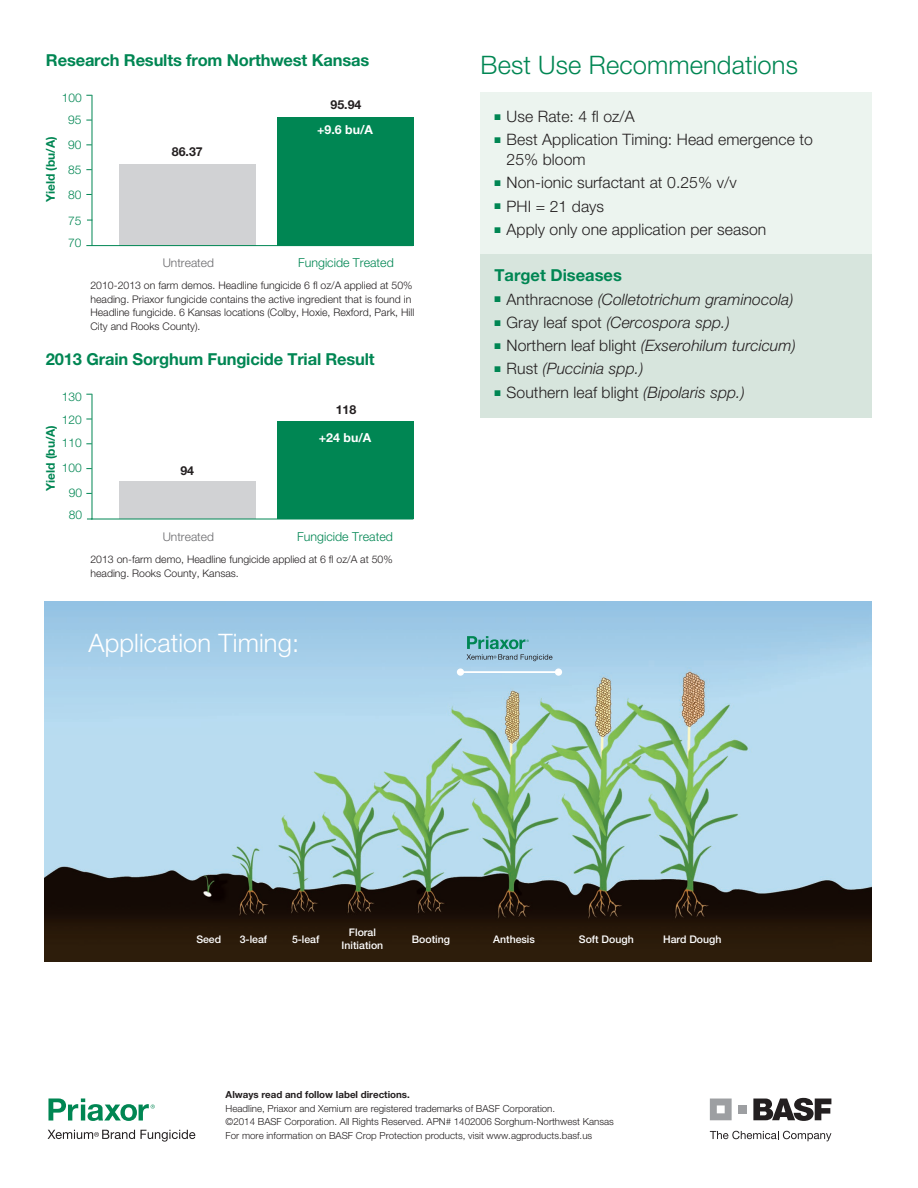
<style>
.page{position:relative;width:918px;height:1188px;background:#fff}
.page>*{position:absolute;margin:0;border:0;box-sizing:border-box;transform-origin:0 0}
.t1{font:300 25.5px "Helvetica Neue";letter-spacing:.005em;color:#008653}
.t2{font:300 25.5px "Helvetica Neue";letter-spacing:.005em;color:#fff}
.t3{font:700 16.5px "Helvetica Neue";letter-spacing:-.01em;color:#008653}
.t4{font:300 15.75px/19.5px "Helvetica Neue";letter-spacing:.005em;color:#231f20}
.t5{font:italic 300 15.75px "Helvetica Neue";letter-spacing:.005em;color:#231f20}
.t6{font:300 12.3px "Helvetica Neue";color:#008653}
.t7{font:700 12.3px "Helvetica Neue";color:#231f20}
.t8{font:700 12.3px "Helvetica Neue";color:#fff}
.t9{font:300 12px "Helvetica Neue";color:#008653}
.t10{font:700 12px "Helvetica Neue";color:#008653}
.t11{font:300 12px "Helvetica Neue";color:#69696c}
.t12{font:300 10.5px/13.5px "Helvetica Neue";color:#231f20}
.t13{font:500 10.5px "Helvetica Neue";color:#fff}
.t14{font:300 9.75px "Helvetica Neue";color:#231f20}
.t15{font:700 9.75px "Helvetica Neue";color:#231f20}
.s1{color:#008653}
.s2{font-style:normal}
.s3{font-style:italic}
</style>
<div class="page">
<svg style="left:710px;top:1131px;width:121px;height:10px"></svg>
<svg style="left:753px;top:1098px;width:78px;height:23px"></svg>
<svg style="left:710px;top:1099px;width:22px;height:21px"></svg>
<div style="left:738px;top:1105px;width:9px;height:9px;background:#9d9fa2"></div>
<div style="left:480px;top:92px;width:392px;height:165px;background:#ecf4ef"></div>
<div style="left:480px;top:255px;width:392px;height:163px;background:#d7e5dd"></div>
<img style="left:44px;top:601px;width:828px;height:360px">
<svg style="left:467px;top:636px;width:85px;height:25px;background:#81b6c4"></svg>
<hr style="left:460px;top:671px;width:99px;height:2px;background:#fff">
<div style="left:457px;top:668px;width:7px;height:8px;background:#fff;border-radius:50%"></div>
<div style="left:555px;top:668px;width:7px;height:8px;background:#fff;border-radius:50%"></div>
<svg style="left:48px;top:1130px;width:147px;height:11px"></svg>
<svg style="left:48px;top:1099px;width:107px;height:22px"></svg>
<hr style="left:92px;top:95px;width:1px;height:151px;background:#008653">
<div style="left:277px;top:117px;width:136px;height:129px;background:#008653"></div>
<div style="left:120px;top:164px;width:136px;height:82px;background:#d1d2d4"></div>
<hr style="left:86px;top:245px;width:327px;height:1px;background:#008653">
<hr style="left:92px;top:394px;width:1px;height:125px;background:#008653">
<div style="left:277px;top:422px;width:136px;height:97px;background:#008653"></div>
<div style="left:120px;top:482px;width:136px;height:37px;background:#d1d2d4"></div>
<hr style="left:91px;top:519px;width:322px;height:1px;background:#008653">
<p class="t3" style="left:46px;top:50px;width:325px">Research Results from Northwest Kansas</p>
<p class="t9" style="left:62px;top:91px;width:22px">100</p>
<p class="t9" style="left:68px;top:138px;width:15px">90</p>
<p class="t9" style="left:68px;top:162px;width:15px">85</p>
<p class="t9" style="left:68px;top:112px;width:15px">95</p>
<p class="t10" style="left:43px;top:202px;width:68px;rotate:-90deg">Yield (bu/A)</p>
<p class="t7" style="left:172px;top:144px;width:32px">86.37</p>
<p class="t9" style="left:68px;top:187px;width:15px">80</p>
<p class="t9" style="left:68px;top:236px;width:15px">70</p>
<p class="t9" style="left:68px;top:213px;width:15px">75</p>
<p class="t7" style="left:331px;top:97px;width:32px">95.94</p>
<p class="t8" style="left:317px;top:122px;width:58px">+9.6 bu/A</p>
<p class="t11" style="left:163px;top:255px;width:53px">Untreated</p>
<p class="t6" style="left:298px;top:255px;width:97px">Fungicide Treated</p>
<p class="t12" style="left:90px;top:279px;width:325px">2010-2013 on farm demos. Headline fungicide 6 fl oz/A applied at 50% heading. Priaxor fungicide contains the active ingredient that is found in Headline fungicide. 6 Kansas locations (Colby, Hoxie, Rexford, Park, Hill City and Rooks County).</p>
<p class="t3" style="left:46px;top:349px;width:330px">2013 Grain Sorghum Fungicide Trial Result</p>
<p class="t9" style="left:62px;top:390px;width:22px">130</p>
<p class="t9" style="left:62px;top:413px;width:22px">120</p>
<p class="t9" style="left:62px;top:436px;width:22px">110</p>
<p class="t9" style="left:62px;top:461px;width:22px">100</p>
<p class="t9" style="left:69px;top:508px;width:15px">80</p>
<p class="t7" style="left:336px;top:402px;width:22px">118</p>
<p class="t8" style="left:319px;top:430px;width:54px">+24 bu/A</p>
<p class="t10" style="left:43px;top:491px;width:68px;rotate:-90deg">Yield (bu/A)</p>
<p class="t7" style="left:180px;top:463px;width:15px">94</p>
<p class="t9" style="left:69px;top:486px;width:15px">90</p>
<p class="t11" style="left:163px;top:529px;width:53px">Untreated</p>
<p class="t6" style="left:297px;top:529px;width:97px">Fungicide Treated</p>
<p class="t12" style="left:90px;top:552px;width:304px">2013 on-farm demo, Headline fungicide applied at 6 fl oz/A at 50% heading. Rooks County, Kansas.</p>
<p class="t2" style="left:89px;top:627px;width:212px">Application Timing:</p>
<p class="t1" style="left:481px;top:49px;width:319px">Best Use Recommendations</p>
<p class="t4" style="left:495px;top:106px;width:142px"><span class="s1">■</span> Use Rate: 4 fl oz/A</p>
<p class="t4" style="left:507px;top:130px;width:308px;text-indent:-12px"><span class="s1">■</span> Best Application Timing: Head emergence to<br>25% bloom</p>
<p class="t4" style="left:495px;top:173px;width:244px"><span class="s1">■</span> Non-ionic surfactant at 0.25% v/v</p>
<p class="t4" style="left:495px;top:196px;width:111px"><span class="s1">■</span> PHI = 21 days</p>
<p class="t4" style="left:495px;top:219px;width:273px"><span class="s1">■</span> Apply only one application per season</p>
<p class="t3" style="left:495px;top:265px;width:129px">Target Diseases</p>
<p class="t5" style="left:495px;top:290px;width:300px"><span class="s1">■</span> <span class="s2">Anthracnose</span> (Colletotrichum graminocola)</p>
<p class="t5" style="left:495px;top:313px;width:237px"><span class="s1">■</span> <span class="s2">Gray leaf spot</span> (Cercospora spp.)</p>
<p class="t5" style="left:495px;top:336px;width:303px"><span class="s1">■</span> <span class="s2">Northern leaf blight</span> (Exserohilum turcicum)</p>
<p class="t5" style="left:495px;top:359px;width:150px"><span class="s1">■</span> <span class="s2">Rust</span> (Puccinia spp.)</p>
<p class="t4" style="left:495px;top:382px;width:252px"><span class="s1">■</span> Southern leaf blight <span class="s3">(Bipolaris spp.)</span></p>
<p class="t13" style="left:196px;top:933px;width:26px">Seed</p>
<p class="t13" style="left:240px;top:933px;width:29px">3-leaf</p>
<p class="t13" style="left:292px;top:933px;width:29px">5-leaf</p>
<p class="t13" style="left:349px;top:926px;width:29px">Floral</p>
<p class="t13" style="left:342px;top:939px;width:43px">Initiation</p>
<p class="t13" style="left:412px;top:933px;width:40px">Booting</p>
<p class="t13" style="left:493px;top:933px;width:43px">Anthesis</p>
<p class="t13" style="left:579px;top:933px;width:56px">Soft Dough</p>
<p class="t13" style="left:663px;top:933px;width:60px">Hard Dough</p>
<p class="t15" style="left:226px;top:1089px;width:186px">Always read and follow label directions.</p>
<p class="t14" style="left:226px;top:1102px;width:331px">Headline, Priaxor and Xemium are registered trademarks of BASF Corporation.</p>
<p class="t14" style="left:226px;top:1116px;width:390px">©2014 BASF Corporation. All Rights Reserved. APN# 1402006 Sorghum-Northwest Kansas</p>
<p class="t14" style="left:226px;top:1129px;width:368px">For more information on BASF Crop Protection products, visit www.agproducts.basf.us</p>
</div>
